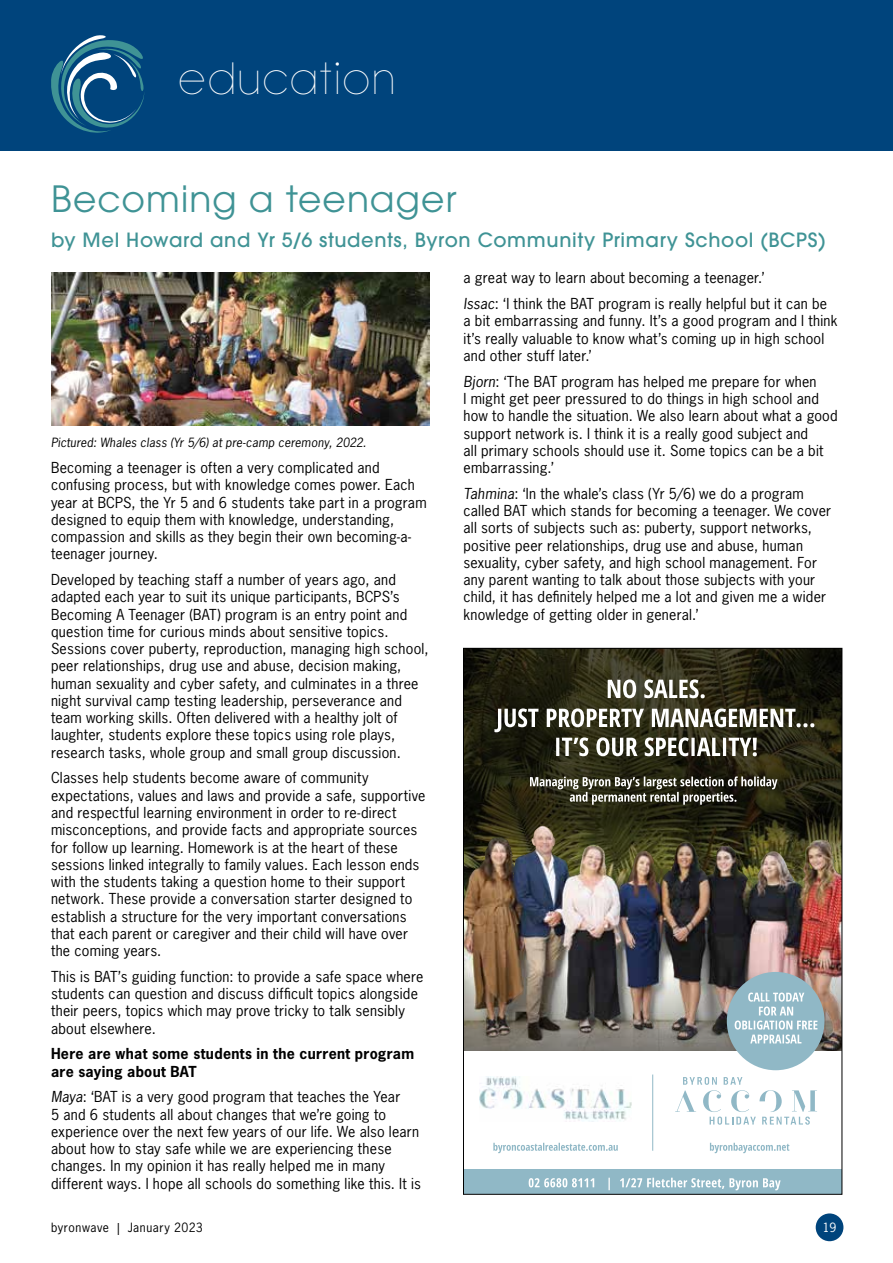
<style>
.page{position:relative;width:893px;height:1263px;background:#fff}
.page>*{position:absolute;margin:0;border:0;box-sizing:border-box;transform-origin:0 0}
.t1{font:36px "ITC Avant Garde Pro";letter-spacing:.03em;color:#3f9395}
.t2{font:31.5px "Bondoluo Peek";letter-spacing:.095em;color:#fff}
.t3{font:500 19.5px "ITC Avant Garde Pro";letter-spacing:.035em;color:#3f9395}
.t4{font:14.25px/17.2px "News Gothic Std";letter-spacing:.02em;color:#000}
.t5{font:700 14.25px/17.2px "News Gothic Std";letter-spacing:.02em;color:#000}
.t6{font:italic 12px "News Gothic Std";letter-spacing:.01em;color:#000}
.t7{font:12px "News Gothic Std";letter-spacing:.045em;color:#000}
.t8{font:12px "News Gothic Std";color:#fff}
.s1{font-style:italic}
</style>
<div class="page">
<div style="left:816px;top:1213px;width:27px;height:28px;background:#00447c;border-radius:50%"></div>
<img style="left:52px;top:272px;width:377px;height:153px">
<img style="left:465px;top:893px;width:375px;height:299px">
<img style="left:465px;top:650px;width:375px;height:243px">
<svg style="left:494px;top:708px;width:320px;height:48px"></svg>
<svg style="left:608px;top:679px;width:97px;height:19px"></svg>
<svg style="left:530px;top:776px;width:247px;height:29px;background:#545446"></svg>
<img style="left:479px;top:1076px;width:152px;height:45px">
<svg style="left:675px;top:1077px;width:142px;height:48px"></svg>
<hr style="left:652px;top:1074px;width:1px;height:77px;background:#90b8c6">
<svg style="left:493px;top:1143px;width:125px;height:10px"></svg>
<svg style="left:710px;top:1143px;width:79px;height:10px"></svg>
<img style="left:511px;top:826px;width:32px;height:41px">
<div style="left:727px;top:972px;width:97px;height:98px;background:#90b8c6;border-radius:50%"></div>
<svg style="left:735px;top:992px;width:82px;height:51px"></svg>
<div style="left:0;top:0;width:893px;height:151px;background:#00447c"></div>
<svg style="left:51px;top:35px;width:94px;height:98px"></svg>
<h2 class="t2" style="left:179px;top:60px;width:217px">education</h2>
<h1 class="t1" style="left:51px;top:176px;width:407px">Becoming a teenager</h1>
<h3 class="t3" style="left:51px;top:228px;width:776px">by Mel Howard and Yr 5/6 students, Byron Community Primary School (BCPS)</h3>
<p class="t6" style="left:51px;top:435px;width:317px">Pictured: Whales class (Yr 5/6) at pre-camp ceremony, 2022.</p>
<p class="t4" style="left:51px;top:459px;width:377px">Becoming a teenager is often a very complicated and confusing process, but with knowledge comes power. Each year at BCPS, the Yr 5 and 6 students take part in a program designed to equip them with knowledge, understanding, compassion and skills as they begin their own becoming-a&shy;teenager journey.</p>
<p class="t4" style="left:51px;top:571px;width:379px">Developed by teaching staff a number of years ago, and adapted each year to suit its unique participants, BCPS’s Becoming A Teenager (BAT) program is an entry point and question time for curious minds about sensitive topics.<br>Sessions cover puberty, reproduction, managing high school, peer relationships, drug use and abuse, decision making, human sexuality and cyber safety, and culminates in a three night survival camp testing leadership, perseverance and team working skills. Often delivered with a healthy jolt of laughter, students explore these topics using role plays, research tasks, whole group and small group discussion.</p>
<p class="t4" style="left:51px;top:769px;width:376px">Classes help students become aware of community expectations, values and laws and provide a safe, supportive and respectful learning environment in order to re-direct misconceptions, and provide facts and appropriate sources for follow up learning. Homework is at the heart of these sessions linked integrally to family values. Each lesson ends with the students taking a question home to their support network. These provide a conversation starter designed to establish a structure for the very important conversations that each parent or caregiver and their child will have over the coming years.</p>
<p class="t4" style="left:51px;top:968px;width:374px">This is BAT’s guiding function: to provide a safe space where students can question and discuss difficult topics alongside their peers, topics which may prove tricky to talk sensibly about elsewhere.</p>
<p class="t5" style="left:51px;top:1045px;width:365px">Here are what some students in the current program are saying about BAT</p>
<p class="t4" style="left:51px;top:1088px;width:371px"><span class="s1">Maya</span>: ‘BAT is a very good program that teaches the Year<br>5 and 6 students all about changes that we’re going to experience over the next few years of our life. We also learn about how to stay safe while we are experiencing these changes. In my opinion it has really helped me in many different ways. I hope all schools do something like this. It is</p>
<p class="t4" style="left:463px;top:265px;width:365px;line-height:25.8px">a great way to learn about becoming a teenager.’<br><span class="s1">Issac</span>: ‘I think the BAT program is really helpful but it can be</p>
<p class="t4" style="left:463px;top:312px;width:376px">a bit embarrassing and funny. It’s a good program and I think it’s really valuable to know what’s coming up in high school and other stuff later.’</p>
<p class="t4" style="left:463px;top:373px;width:376px"><span class="s1">Bjorn</span>: ‘The BAT program has helped me prepare for when<br>I might get peer pressured to do things in high school and how to handle the situation. We also learn about what a good support network is. I think it is a really good subject and<br>all primary schools should use it. Some topics can be a bit embarrassing.’</p>
<p class="t4" style="left:463px;top:485px;width:369px"><span class="s1">Tahmina</span>: ‘In the whale’s class (Yr 5/6) we do a program called BAT which stands for becoming a teenager. We cover all sorts of subjects such as: puberty, support networks, positive peer relationships, drug use and abuse, human sexuality, cyber safety, and high school management. For any parent wanting to talk about those subjects with your child, it has definitely helped me a lot and given me a wider knowledge of getting older in general.’</p>
<p class="t7" style="left:51px;top:1220px;width:153px">byronwave | January 2023</p>
<p class="t8" style="left:823px;top:1220px;width:15px">19</p>
</div>
